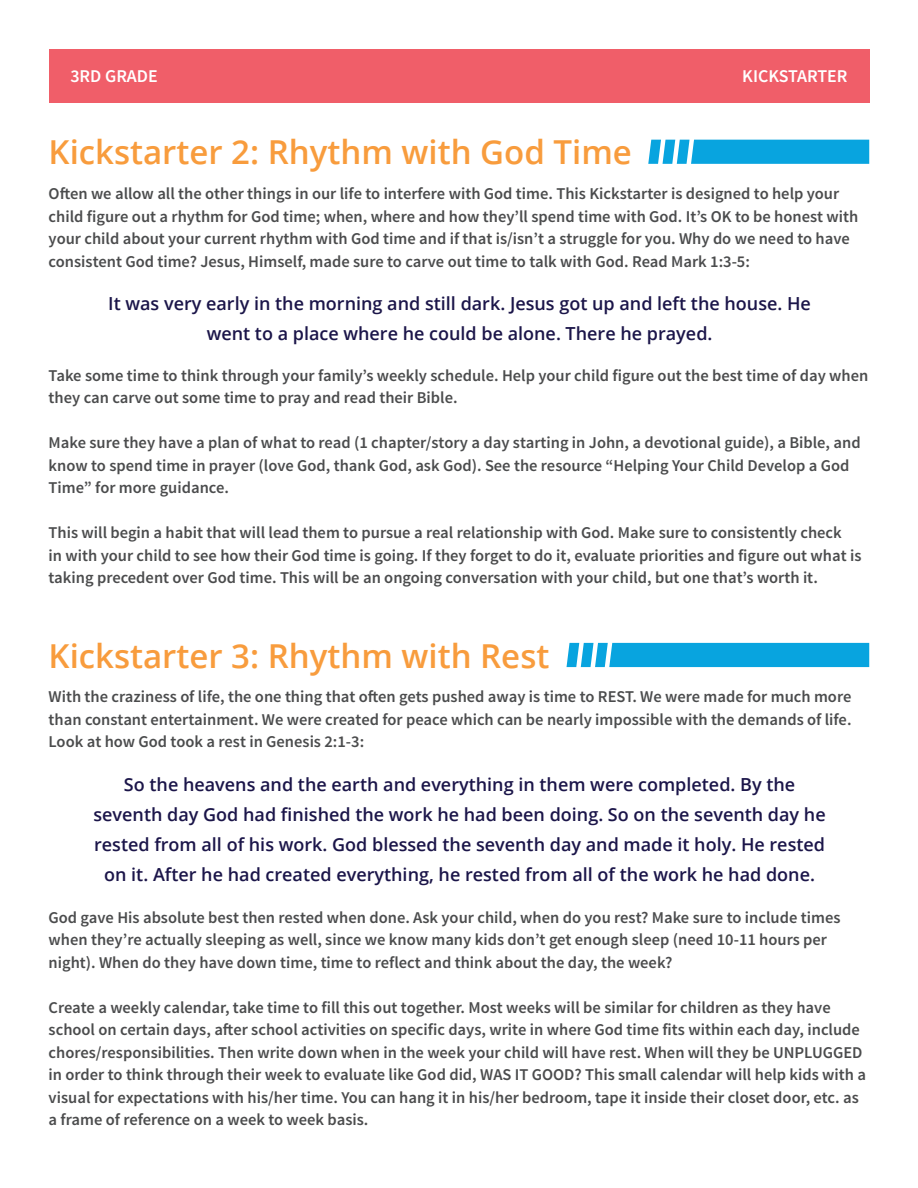
<style>
.page{position:relative;width:918px;height:1188px;background:#fff}
.page>*{position:absolute;margin:0;border:0;box-sizing:border-box;transform-origin:0 0}
.t1{font:600 33px "Open Sans";color:#f89c3d}
.Verse{font:600 18px/30px "Open Sans";color:#1b1549;text-align:center}
.Header_White{font:600 18px "Source Sans Pro";color:#fff}
.Body{font:600 16.5px/22.5px "Source Sans Pro";color:#4b4c4d}
</style>
<div class="page">
<div style="left:567px;top:643px;width:302px;height:24px;background:#08a4df"></div>
<div style="left:49px;top:49px;width:820px;height:54px;background:#f05e69"></div>
<svg style="left:648px;top:140px;width:221px;height:24px;background:#1aaae1"></svg>
<p class="Header_White" style="left:70px;top:65px;width:89px">3RD GRADE</p>
<p class="Header_White" style="left:742px;top:65px;width:107px">KICKSTARTER</p>
<p class="t1" style="left:49px;top:130px;width:585px">Kickstarter 2: Rhythm with God Time</p>
<p class="Body" style="left:49px;top:183px;width:811px">Often we allow all the other things in our life to interfere with God time. This Kickstarter is designed to help your child figure out a rhythm for God time; when, where and how they’ll spend time with God. It’s OK to be honest with your child about your current rhythm with God time and if that is/isn’t a struggle for you. Why do we need to have consistent God time? Jesus, Himself, made sure to carve out time to talk with God. Read Mark 1:3-5:</p>
<p class="Verse" style="left:108px;top:288px;width:704px">It was very early in the morning and still dark. Jesus got up and left the house. He went to a place where he could be alone. There he prayed.</p>
<p class="Body" style="left:49px;top:364px;width:821px">Take some time to think through your family’s weekly schedule. Help your child figure out the best time of day when they can carve out some time to pray and read their Bible.</p>
<p class="Body" style="left:49px;top:432px;width:814px">Make sure they have a plan of what to read (1 chapter/story a day starting in John, a devotional guide), a Bible, and</p>
<p class="Body" style="left:49px;top:454px;width:802px">know to spend time in prayer (love God, thank God, ask God). See the resource “Helping Your Child Develop a God<br>Time” for more guidance.</p>
<p class="Body" style="left:49px;top:522px;width:795px">This will begin a habit that will lead them to pursue a real relationship with God. Make sure to consistently check</p>
<p class="Body" style="left:49px;top:544px;width:814px">in with your child to see how their God time is going. If they forget to do it, evaluate priorities and figure out what is taking precedent over God time. This will be an ongoing conversation with your child, but one that’s worth it.</p>
<p class="t1" style="left:49px;top:633px;width:502px">Kickstarter 3: Rhythm with Rest</p>
<p class="Body" style="left:49px;top:686px;width:804px">With the craziness of life, the one thing that often gets pushed away is time to REST. We were made for much more than constant entertainment. We were created for peace which can be nearly impossible with the demands of life.</p>
<p class="Body" style="left:49px;top:731px;width:317px">Look at how God took a rest in Genesis 2:1-3:</p>
<p class="Verse" style="left:93px;top:769px;width:734px">So the heavens and the earth and everything in them were completed. By the seventh day God had finished the work he had been doing. So on the seventh day he rested from all of his work. God blessed the seventh day and made it holy. He rested on it. After he had created everything, he rested from all of the work he had done.</p>
<p class="Body" style="left:49px;top:906px;width:793px">God gave His absolute best then rested when done. Ask your child, when do you rest? Make sure to include times when they’re actually sleeping as well, since we know many kids don’t get enough sleep (need 10-11 hours per night). When do they have down time, time to reflect and think about the day, the week?</p>
<p class="Body" style="left:49px;top:996px;width:819px">Create a weekly calendar, take time to fill this out together. Most weeks will be similar for children as they have school on certain days, after school activities on specific days, write in where God time fits within each day, include chores/responsibilities. Then write down when in the week your child will have rest. When will they be UNPLUGGED in order to think through their week to evaluate like God did, WAS IT GOOD? This small calendar will help kids with a visual for expectations with his/her time. You can hang it in his/her bedroom, tape it inside their closet door, etc. as a frame of reference on a week to week basis.</p>
</div>
